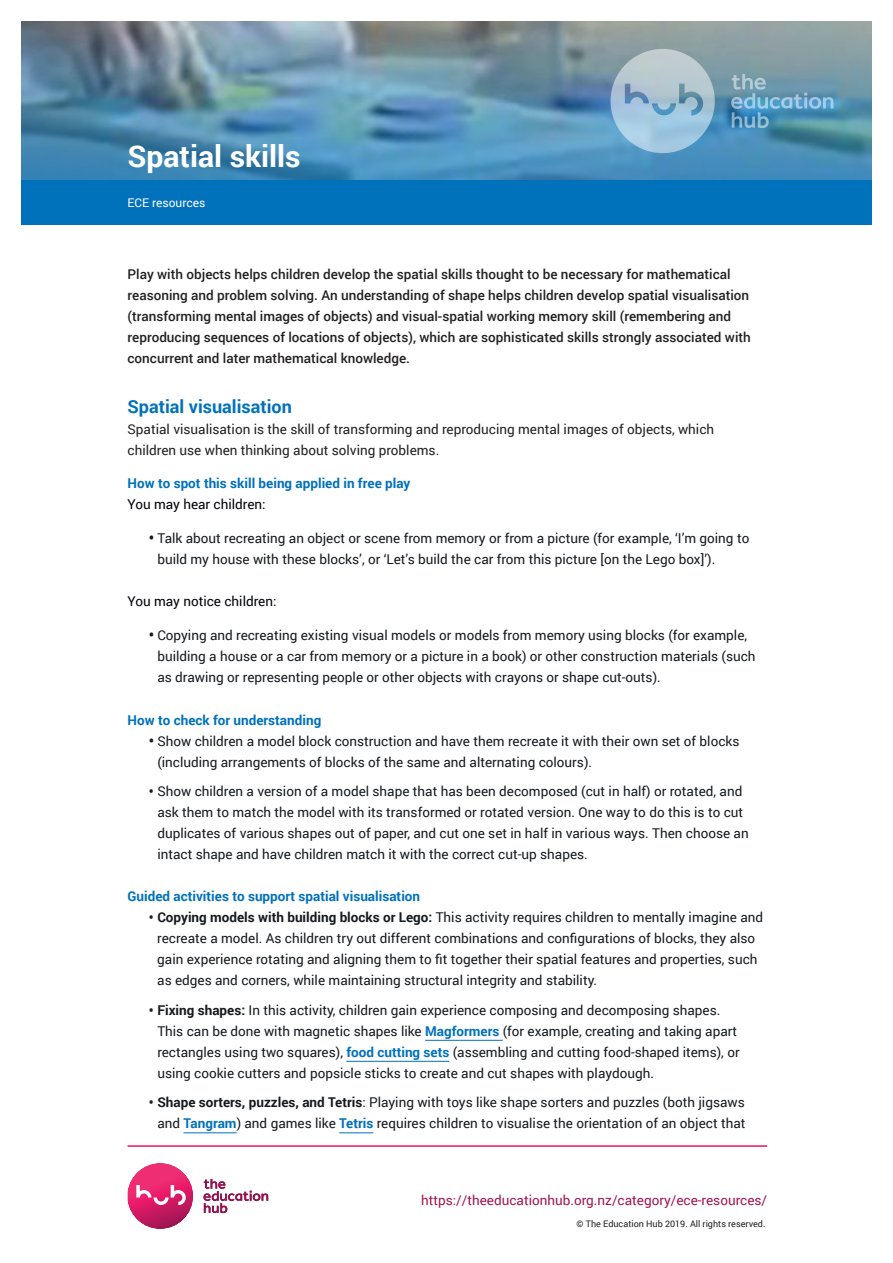
<style>
.page{position:relative;width:893px;height:1263px;background:#fff}
.page>*{position:absolute;margin:0;border:0;box-sizing:border-box;transform-origin:0 0}
.t1{font:700 30px "Roboto";color:#fff}
.t2{font:700 18px "Roboto";color:#0071bb}
.t3{font:13.5px/21px "Roboto";color:#161a1e}
.t4{font:500 13.5px/21px "Roboto";color:#221f1f}
.t5{font:13.5px/21px "Roboto";color:#221f1f}
.t6{font:700 13.5px "Roboto";color:#0071bb}
.t7{font:13.5px "Roboto";color:#a11651}
.t8{font:13.5px "Roboto";color:#010307}
.t9{font:12px "Roboto";color:#fff}
.t10{font:9px "Roboto";color:#221f1f}
.s1{font-weight:700;font-size:15px}
.s2{font-weight:700;font-size:15px;color:#221f1f}
.s3{font-weight:700}
.s4{font-weight:700;color:#221f1f}
.s5{font-weight:700;color:#0071bb}
</style>
<div class="page">
<img style="left:128px;top:1163px;width:65px;height:66px">
<hr style="left:128px;top:1145px;width:639px;height:2px;background:#ed135a">
<img style="left:21px;top:21px;width:851px;height:159px">
<div style="left:21px;top:180px;width:851px;height:44px;background:#0071bb"></div>
<svg style="left:611px;top:49px;width:104px;height:104px;background:#99b9cd"></svg>
<svg style="left:731px;top:74px;width:102px;height:54px;background:#669cb7"></svg>
<svg style="left:136px;top:1185px;width:50px;height:20px"></svg>
<svg style="left:204px;top:1179px;width:64px;height:34px"></svg>
<hr style="left:425px;top:1040px;width:78px;height:1px;background:#0071bb">
<hr style="left:346px;top:1061px;width:103px;height:1px;background:#0071bb">
<hr style="left:183px;top:1132px;width:54px;height:1px;background:#0071bb">
<hr style="left:339px;top:1132px;width:34px;height:1px;background:#0071bb">
<h1 class="t1" style="left:128px;top:144px;width:175px">Spatial skills</h1>
<p class="t9" style="left:128px;top:197px;width:79px">ECE resources</p>
<p class="t4" style="left:128px;top:265px;width:625px">Play with objects helps children develop the spatial skills thought to be necessary for mathematical reasoning and problem solving. An understanding of shape helps children develop spatial visualisation (transforming mental images of objects) and visual-spatial working memory skill (remembering and reproducing sequences of locations of objects), which are sophisticated skills strongly associated with concurrent and later mathematical knowledge.</p>
<h2 class="t2" style="left:128px;top:399px;width:166px">Spatial visualisation</h2>
<p class="t5" style="left:128px;top:419px;width:588px">Spatial visualisation is the skill of transforming and reproducing mental images of objects, which children use when thinking about solving problems.</p>
<p class="t6" style="left:128px;top:478px;width:284px">How to spot this skill being applied in free play</p>
<p class="t8" style="left:128px;top:498px;width:140px">You may hear children:</p>
<p class="t3" style="left:157px;top:529px;width:593px;text-indent:-9px"><span class="s1">•</span> Talk about recreating an object or scene from memory or from a picture (for example, ‘I’m going to build my house with these blocks’, or ‘Let’s build the car from this picture [on the Lego box]’).</p>
<p class="t8" style="left:128px;top:595px;width:150px">You may notice children:</p>
<p class="t3" style="left:157px;top:626px;width:600px;text-indent:-9px"><span class="s1">•</span> Copying and recreating existing visual models or models from memory using blocks (for example, building a house or a car from memory or a picture in a book) or other construction materials (such as drawing or representing people or other objects with crayons or shape cut-outs).</p>
<p class="t6" style="left:128px;top:714px;width:195px">How to check for understanding</p>
<p class="t3" style="left:157px;top:731px;width:584px;text-indent:-9px"><span class="s2">•</span> Show children a model block construction and have them recreate it with their own set of blocks (including arrangements of blocks of the same and alternating colours).</p>
<p class="t3" style="left:157px;top:781px;width:593px;text-indent:-9px"><span class="s3">•</span> Show children a version of a model shape that has been decomposed (cut in half) or rotated, and ask them to match the model with its transformed or rotated version. One way to do this is to cut duplicates of various shapes out of paper, and cut one set in half in various ways. Then choose an intact shape and have children match it with the correct cut-up shapes.</p>
<p class="t6" style="left:128px;top:891px;width:294px">Guided activities to support spatial visualisation</p>
<p class="t3" style="left:157px;top:908px;width:607px;text-indent:-8px"><span class="s4">•</span> <span class="s3">Copying models with building blocks or Lego:</span> This activity requires children to mentally imagine and recreate a model. As children try out different combinations and con昀椀gurations of blocks, they also gain experience rotating and aligning them to 昀椀t together their spatial features and properties, such as edges and corners, while maintaining structural integrity and stability.</p>
<p class="t3" style="left:157px;top:1000px;width:584px;text-indent:-9px"><span class="s4">•</span> <span class="s3">Fixing shapes:</span> In this activity, children gain experience composing and decomposing shapes.<br>This can be done with magnetic shapes like <span class="s5">Magformers</span> (for example, creating and taking apart rectangles using two squares), <span class="s5">food cutting sets</span> (assembling and cutting food-shaped items), or using cookie cutters and popsicle sticks to create and cut shapes with playdough.</p>
<p class="t3" style="left:149px;top:1093px;width:598px;text-align:right"><span class="s4">•</span> <span class="s3">Shape sorters, puzzles, and Tetris</span>: Playing with toys like shape sorters and puzzles (both jigsaws and <span class="s5">Tangram</span>) and games like <span class="s5">Tetris</span> requires children to visualise the orientation of an object that</p>
<p class="t7" style="left:421px;top:1194px;width:348px">https://theeducationhub.org.nz/category/ece-resources/</p>
<p class="t10" style="left:577px;top:1220px;width:190px">© The Education Hub 2019. All rights reserved.</p>
</div>
